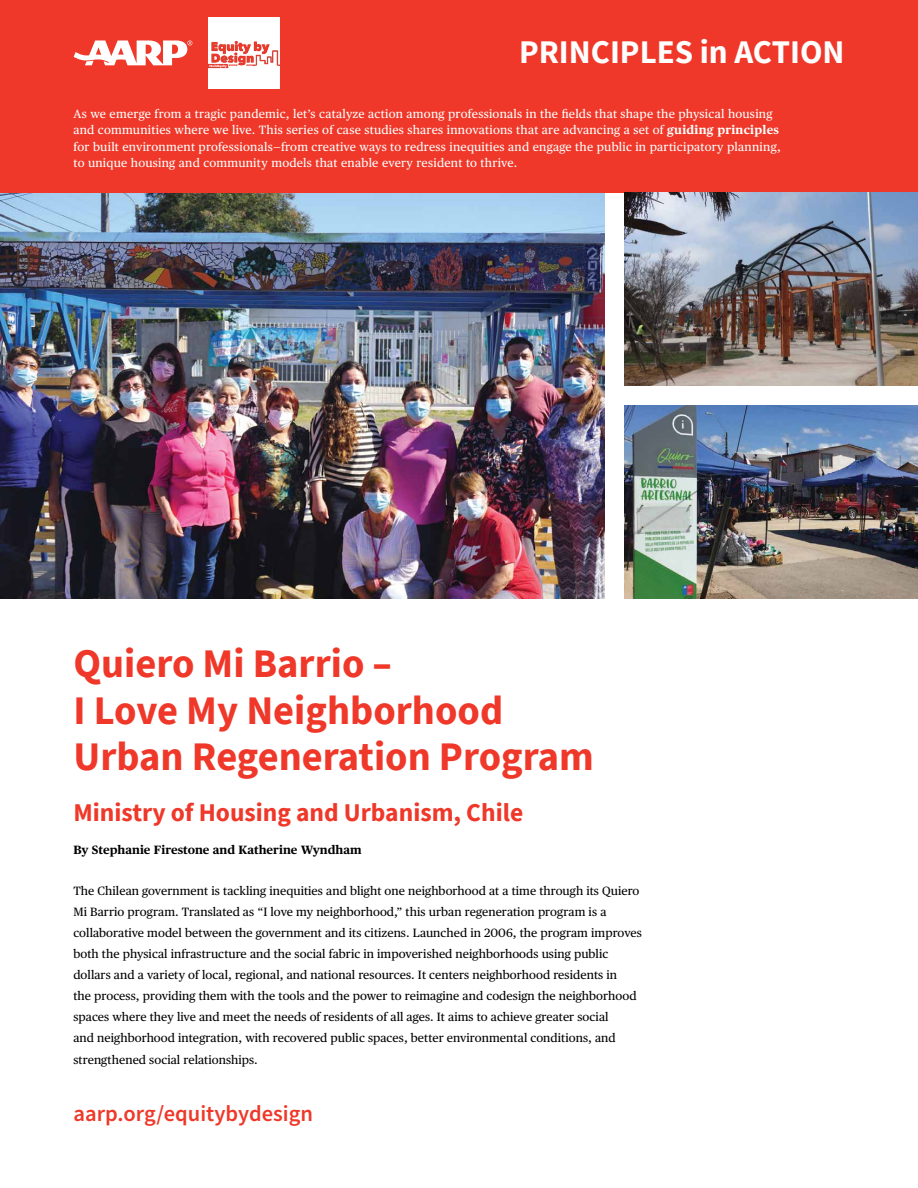
<style>
.page{position:relative;width:918px;height:1188px;background:#fff}
.page>*{position:absolute;margin:0;border:0;box-sizing:border-box;transform-origin:0 0}
.t1{font:700 40.5px/46.5px "Source Sans Pro";color:#ef3829}
.t2{font:700 33px "Source Sans Pro";color:#fff}
.t3{font:700 25.5px "Source Sans Pro";color:#ef3829}
.t4{font:600 22.5px "Source Sans Pro";color:#ef3829}
.t5{font:12px/21px "Publico Text";letter-spacing:.005em;color:#000}
.t6{font:12px/16.5px "Publico Text";letter-spacing:.02em;color:#fff}
.t7{font:700 12px "Publico Text";color:#000}
.s1{font-weight:700}
</style>
<div class="page">
<img style="left:0;top:192px;width:605px;height:406px">
<div style="left:0;top:0;width:918px;height:192px;background:#ef3829"></div>
<svg style="left:74px;top:40px;width:118px;height:25px"></svg>
<img style="left:209px;top:17px;width:71px;height:71px">
<img style="left:624px;top:406px;width:294px;height:192px">
<img style="left:624px;top:192px;width:294px;height:193px">
<h2 class="t2" style="left:519px;top:30px;width:327px">PRINCIPLES in ACTION</h2>
<p class="t6" style="left:73px;top:104px;width:709px">As we emerge from a tragic pandemic, let’s catalyze action among professionals in the fields that shape the physical housing and communities where we live. This series of case studies shares innovations that are advancing a set of <span class="s1">guiding principles </span>for built environment professionals—from creative ways to redress inequities and engage the public in participatory planning, to unique housing and community models that enable every resident to thrive.</p>
<h1 class="t1" style="left:74px;top:640px;width:522px">Quiero Mi Barrio –<br>I Love My Neighborhood<br>Urban Regeneration Program</h1>
<h3 class="t3" style="left:74px;top:796px;width:451px">Ministry of Housing and Urbanism, Chile</h3>
<p class="t7" style="left:74px;top:841px;width:290px">By Stephanie Firestone and Katherine Wyndham</p>
<p class="t5" style="left:73px;top:880px;width:570px">The Chilean government is tackling inequities and blight one neighborhood at a time through its Quiero Mi Barrio program. Translated as “I love my neighborhood,” this urban regeneration program is a collaborative model between the government and its citizens. Launched in 2006, the program improves both the physical infrastructure and the social fabric in impoverished neighborhoods using public dollars and a variety of local, regional, and national resources. It centers neighborhood residents in<br>the process, providing them with the tools and the power to reimagine and codesign the neighborhood spaces where they live and meet the needs of residents of all ages. It aims to achieve greater social<br>and neighborhood integration, with recovered public spaces, better environmental conditions, and</p>
<p class="t5" style="left:73px;top:1049px;width:186px">strengthened social relationships.</p>
<h3 class="t4" style="left:74px;top:1098px;width:241px">aarp.org/equitybydesign</h3>
</div>
